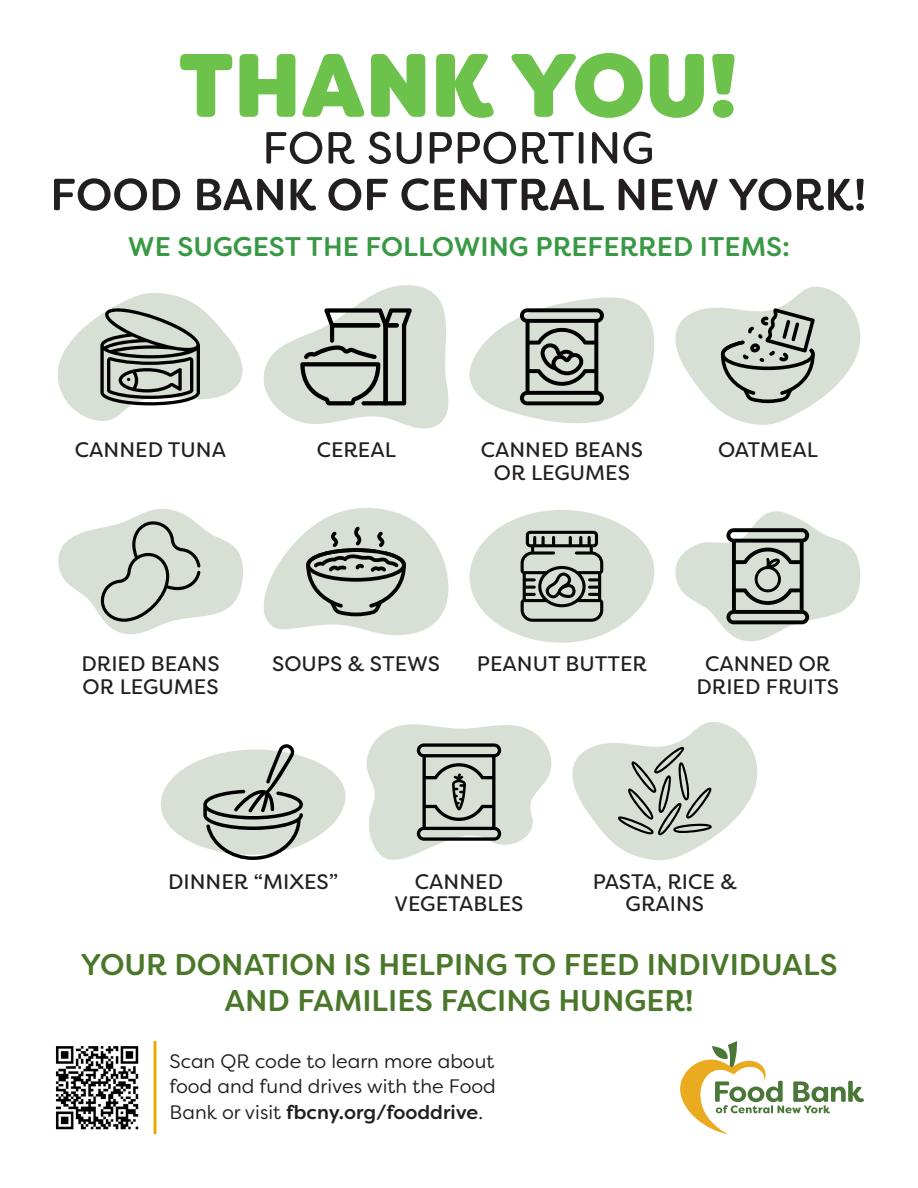
<style>
.page{position:relative;width:918px;height:1188px;background:#fff}
.page>*{position:absolute;margin:0;border:0;box-sizing:border-box;transform-origin:0 0}
.t1{font:500 30px/36px "Filson Soft";color:#4a7729;text-align:center}
.t2{font:500 27px "Filson Soft";color:#389945}
.t3{font:21px/22.5px "Filson Soft";color:#231f20;text-align:center}
.t4{font:19.5px/25.5px "Filson Soft";color:#231f20;text-align:justify}
.s1{font-weight:500}
</style>
<div class="page">
<svg style="left:680px;top:1041px;width:184px;height:93px"></svg>
<img style="left:55px;top:1046px;width:84px;height:84px">
<hr style="left:154px;top:1041px;width:3px;height:93px;background:#eaaa00">
<svg style="left:263px;top:285px;width:186px;height:144px"></svg>
<svg style="left:469px;top:297px;width:186px;height:127px"></svg>
<svg style="left:675px;top:286px;width:185px;height:139px"></svg>
<svg style="left:58px;top:293px;width:185px;height:128px"></svg>
<svg style="left:58px;top:509px;width:185px;height:126px"></svg>
<svg style="left:263px;top:508px;width:186px;height:127px"></svg>
<svg style="left:469px;top:510px;width:186px;height:133px"></svg>
<svg style="left:675px;top:511px;width:185px;height:131px"></svg>
<svg style="left:366px;top:724px;width:186px;height:136px"></svg>
<svg style="left:160px;top:744px;width:186px;height:116px"></svg>
<svg style="left:572px;top:722px;width:186px;height:138px"></svg>
<svg style="left:54px;top:178px;width:810px;height:33px"></svg>
<svg style="left:266px;top:132px;width:386px;height:32px"></svg>
<svg style="left:180px;top:53px;width:555px;height:65px"></svg>
<p class="t2" style="left:128px;top:229px;width:664px">WE SUGGEST THE FOLLOWING PREFERRED ITEMS:</p>
<p class="t3" style="left:75px;top:439px;width:153px">CANNED TUNA</p>
<p class="t3" style="left:481px;top:439px;width:164px">CANNED BEANS<br>OR LEGUMES</p>
<p class="t3" style="left:317px;top:439px;width:81px">CEREAL</p>
<p class="t3" style="left:718px;top:439px;width:102px">OATMEAL</p>
<p class="t3" style="left:82px;top:653px;width:139px">DRIED BEANS</p>
<p class="t3" style="left:272px;top:653px;width:169px">SOUPS &amp; STEWS</p>
<p class="t3" style="left:477px;top:653px;width:171px">PEANUT BUTTER</p>
<p class="t3" style="left:83px;top:675px;width:138px">OR LEGUMES</p>
<p class="t3" style="left:697px;top:653px;width:144px">CANNED OR<br>DRIED FRUITS</p>
<p class="t3" style="left:168px;top:870px;width:171px">DINNER “MIXES”</p>
<p class="t3" style="left:593px;top:870px;width:146px">PASTA, RICE &amp;<br>GRAINS</p>
<p class="t3" style="left:395px;top:870px;width:130px">CANNED<br>VEGETABLES</p>
<p class="t1" style="left:80px;top:946px;width:759px">YOUR DONATION IS HELPING TO FEED INDIVIDUALS<br>AND FAMILIES FACING HUNGER!</p>
<p class="t4" style="left:170px;top:1048px;width:328px">Scan QR code to learn more about food and fund drives with the Food Bank or visit <span class="s1">fbcny.org/fooddrive</span>.</p>
</div>
